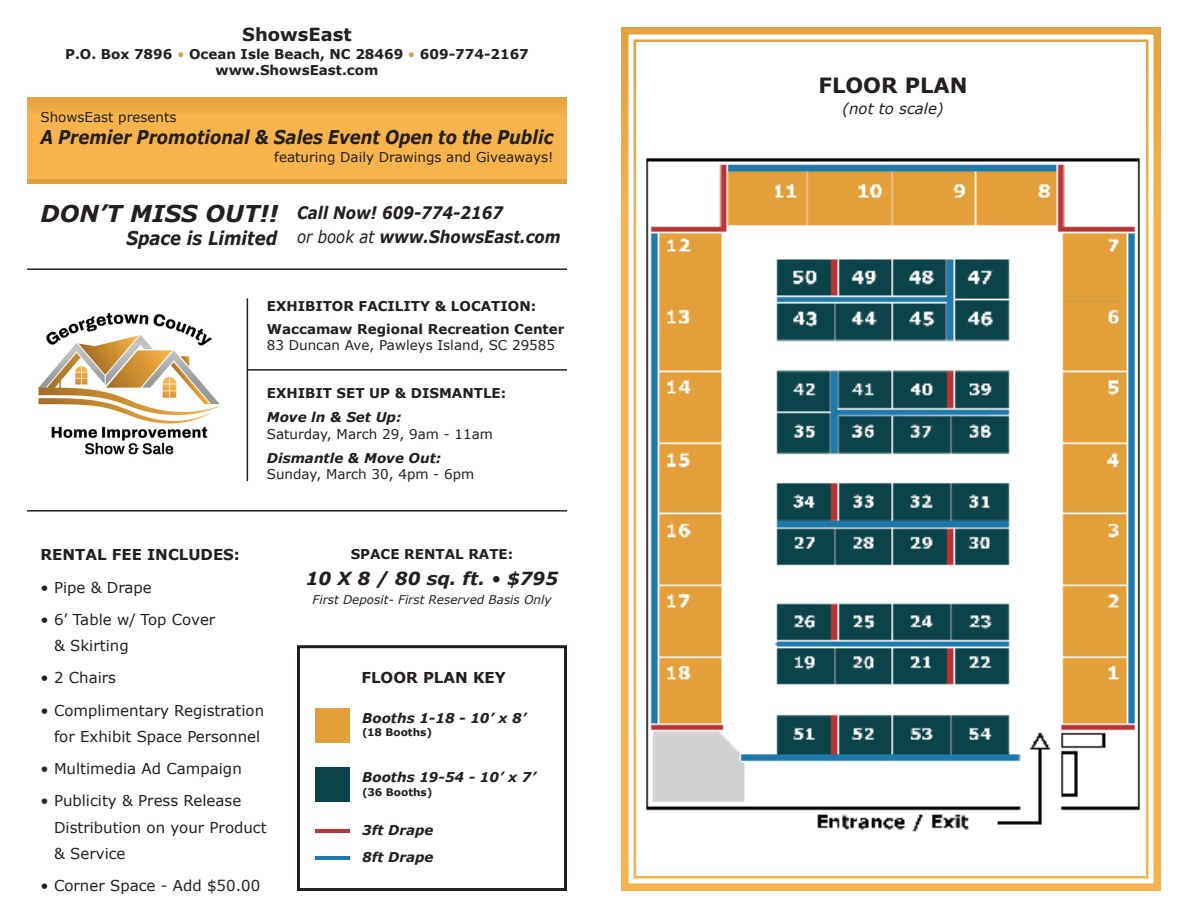
<style>
.page{position:relative;width:1188px;height:918px;background:#fff}
.page>*{position:absolute;margin:0;border:0;box-sizing:border-box;transform-origin:0 0}
.t1{font:italic 700 23.1px "Verdana";color:#231f20}
.t2{font:700 21px "Verdana";color:#231f20}
.t3{font:italic 700 18.9px "Verdana";color:#231f20;scale:.87 1}
.t4{font:italic 700 18px "Verdana";color:#231f20}
.t5{font:700 18px "Verdana";color:#231f20}
.t6{font:italic 700 17.25px/23.5px "Verdana";color:#231f20;scale:.87 1}
.t7{font:15px/26.2px "Verdana";color:#231f20}
.t8{font:700 15px "Verdana";color:#231f20}
.t9{font:italic 15px "Verdana";color:#231f20}
.t10{font:700 13.5px/16.2px "Verdana";color:#231f20;text-align:center}
.t11{font:13.5px "Verdana";color:#231f20}
.t12{font:italic 700 13.5px/26.7px "Verdana";color:#231f20}
.t13{font:italic 12px "Verdana";color:#231f20}
.t14{font:700 10.5px "Verdana";color:#231f20}
.s1{font-weight:400;color:#e19f3c}
.s2{font-weight:400}
</style>
<div class="page">
<div style="left:27px;top:97px;width:540px;height:82px;background:linear-gradient(to bottom,#efac46,#fcb74f)"></div>
<svg style="left:621px;top:27px;width:540px;height:864px"></svg>
<div style="left:633px;top:39px;width:516px;height:840px;border:3px solid #fff"></div>
<div style="left:27px;top:179px;width:540px;height:5px;background:#e19f3c"></div>
<img style="left:38px;top:312px;width:182px;height:143px">
<hr style="left:247px;top:298px;width:1px;height:183px;background:#231f20">
<hr style="left:247px;top:369px;width:320px;height:2px;background:#231f20">
<hr style="left:27px;top:268px;width:540px;height:2px;background:#231f20">
<hr style="left:27px;top:510px;width:540px;height:2px;background:#231f20">
<img style="left:645px;top:157px;width:496px;height:677px">
<div style="left:315px;top:768px;width:35px;height:34px;background:#0b434a"></div>
<hr style="left:315px;top:829px;width:35px;height:3px;background:#b83536">
<hr style="left:315px;top:856px;width:35px;height:4px;background:#1e7aab">
<div style="left:315px;top:708px;width:35px;height:35px;background:#e29f3a"></div>
<div style="left:297px;top:645px;width:270px;height:246px;border:3px solid #231f20"></div>
<p class="t5" style="left:242px;top:21px;width:111px">ShowsEast</p>
<p class="t10" style="left:65px;top:45px;width:465px">P.O. Box 7896 <span class="s1">•</span> Ocean Isle Beach, NC 28469 <span class="s1">•</span> 609-774-2167 www.ShowsEast.com</p>
<p class="t11" style="left:40px;top:108px;width:137px">ShowsEast presents</p>
<p class="t3" style="left:40px;top:124px;width:591px">A Premier Promotional &amp; Sales Event Open to the Public</p>
<p class="t11" style="left:274px;top:148px;width:281px">featuring Daily Drawings and Giveaways!</p>
<h1 class="t1" style="left:40px;top:197px;width:239px">DON’T MISS OUT!!</h1>
<p class="t3" style="left:126px;top:224px;width:175px">Space is Limited</p>
<p class="t6" style="left:297px;top:201px;width:305px">Call Now! 609-774-2167<br><span class="s2">or book at</span> www.ShowsEast.com</p>
<p class="t10" style="left:267px;top:295px;width:299px;line-height:22.2px;text-align:left">EXHIBITOR FACILITY &amp; LOCATION:<br>Waccamaw Regional Recreation Center</p>
<p class="t11" style="left:267px;top:336px;width:290px">83 Duncan Ave, Pawleys Island, SC 29585</p>
<p class="t10" style="left:267px;top:385px;width:241px">EXHIBIT SET UP &amp; DISMANTLE:</p>
<p class="t12" style="left:267px;top:404px;width:136px">Move ln &amp; Set Up:</p>
<p class="t11" style="left:267px;top:424px;width:228px">Saturday, March 29, 9am - 11am</p>
<p class="t12" style="left:267px;top:444px;width:176px">Dismantle &amp; Move Out:</p>
<p class="t11" style="left:267px;top:465px;width:209px">Sunday, March 30, 4pm - 6pm</p>
<p class="t8" style="left:40px;top:544px;width:201px">RENTAL FEE INCLUDES:</p>
<p class="t7" style="left:40px;top:574px;width:113px">• Pipe &amp; Drape</p>
<p class="t7" style="left:54px;top:606px;width:163px;text-indent:-14px">• 6’ Table w/ Top Cover &amp; Skirting</p>
<p class="t7" style="left:40px;top:665px;width:77px">• 2 Chairs</p>
<p class="t7" style="left:40px;top:697px;width:225px;text-align:right">• Complimentary Registration for Exhibit Space Personnel</p>
<p class="t7" style="left:40px;top:755px;width:203px">• Multimedia Ad Campaign</p>
<p class="t7" style="left:54px;top:788px;width:214px;text-indent:-14px">• Publicity &amp; Press Release<br>Distribution on your Product &amp; Service</p>
<p class="t7" style="left:40px;top:872px;width:221px">• Corner Space - Add $50.00</p>
<p class="t10" style="left:351px;top:546px;width:164px">SPACE RENTAL RATE:</p>
<p class="t4" style="left:306px;top:565px;width:254px">10 X 8 / 80 sq. ft. <span class="s2">•</span> $795</p>
<p class="t13" style="left:313px;top:591px;width:240px">First Deposit- First Reserved Basis Only</p>
<p class="t8" style="left:361px;top:667px;width:146px">FLOOR PLAN KEY</p>
<p class="t12" style="left:362px;top:704px;width:166px">Booths 1-18 - 10’ x 8’</p>
<p class="t14" style="left:362px;top:725px;width:71px">(18 Booths)</p>
<p class="t12" style="left:362px;top:764px;width:175px">Booths 19-54 - 10’ x 7’</p>
<p class="t14" style="left:362px;top:784px;width:72px">(36 Booths)</p>
<p class="t12" style="left:362px;top:817px;width:73px">3ft Drape<br>8ft Drape</p>
<h2 class="t2" style="left:818px;top:70px;width:151px">FLOOR PLAN</h2>
<p class="t9" style="left:842px;top:98px;width:103px">(not to scale)</p>
</div>
